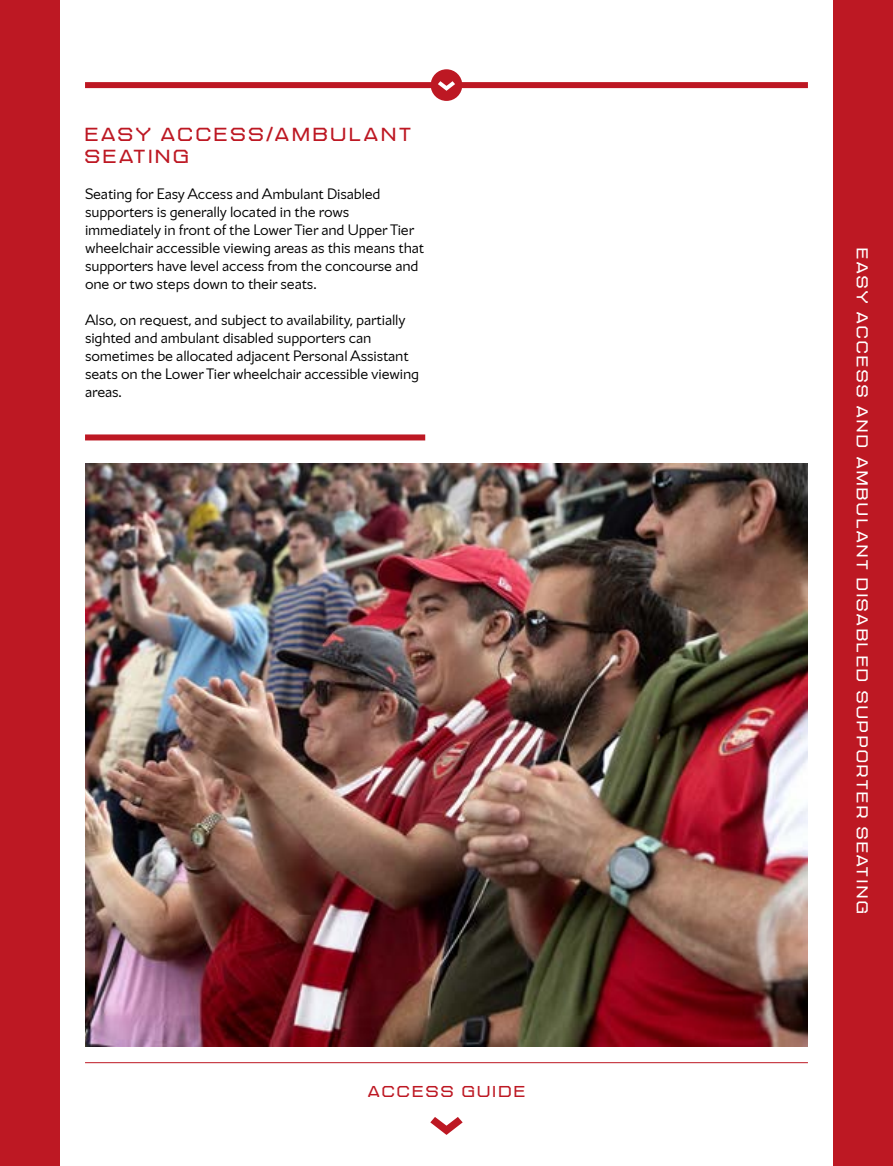
<style>
.page{position:relative;width:893px;height:1166px;background:#fff}
.page>*{position:absolute;margin:0;border:0;box-sizing:border-box;transform-origin:0 0}
.t1{font:18px/21.6px "Northbank N5";letter-spacing:.2em;color:#bd1823}
.t2{font:15px/18px "Chapman Text";letter-spacing:-.01em;color:#000}
.t3{font:15px "Northbank N5";letter-spacing:.2em;color:#fff}
.t4{font:15px "Northbank N5";letter-spacing:.2em;color:#bd1823}
</style>
<div class="page">
<div style="left:833px;top:0;width:60px;height:1165px;background:#bd1823"></div>
<hr style="left:85px;top:1062px;width:723px;height:1px;background:#bd1823">
<div style="left:85px;top:82px;width:723px;height:6px;background:#bd1823"></div>
<div style="left:431px;top:69px;width:31px;height:32px;background:#bd1823;border-radius:50%"></div>
<svg style="left:438px;top:81px;width:17px;height:10px"></svg>
<div style="left:0;top:0;width:60px;height:1165px;background:#bd1823"></div>
<svg style="left:430px;top:1117px;width:33px;height:17px"></svg>
<div style="left:85px;top:434px;width:340px;height:6px;background:#bd1823"></div>
<img style="left:85px;top:463px;width:723px;height:583px">
<p class="t1" style="left:85px;top:124px;width:327px">EASY ACCESS/AMBULANT<br>SEATING</p>
<p class="t2" style="left:85px;top:184px;width:341px">Seating for Easy Access and Ambulant Disabled supporters is generally located in the rows immediately in front of the Lower Tier and Upper Tier wheelchair accessible viewing areas as this means that supporters have level access from the concourse and one or two steps down to their seats.</p>
<p class="t2" style="left:85px;top:310px;width:336px">Also, on request, and subject to availability, partially sighted and ambulant disabled supporters can sometimes be allocated adjacent Personal Assistant seats on the Lower Tier wheelchair accessible viewing areas.</p>
<p class="t4" style="left:368px;top:1083px;width:158px">ACCESS GUIDE</p>
<p class="t3" style="left:870px;top:248px;width:665px;rotate:90deg">EASY ACCESS AND AMBULANT DISABLED SUPPORTER SEATING</p>
</div>
